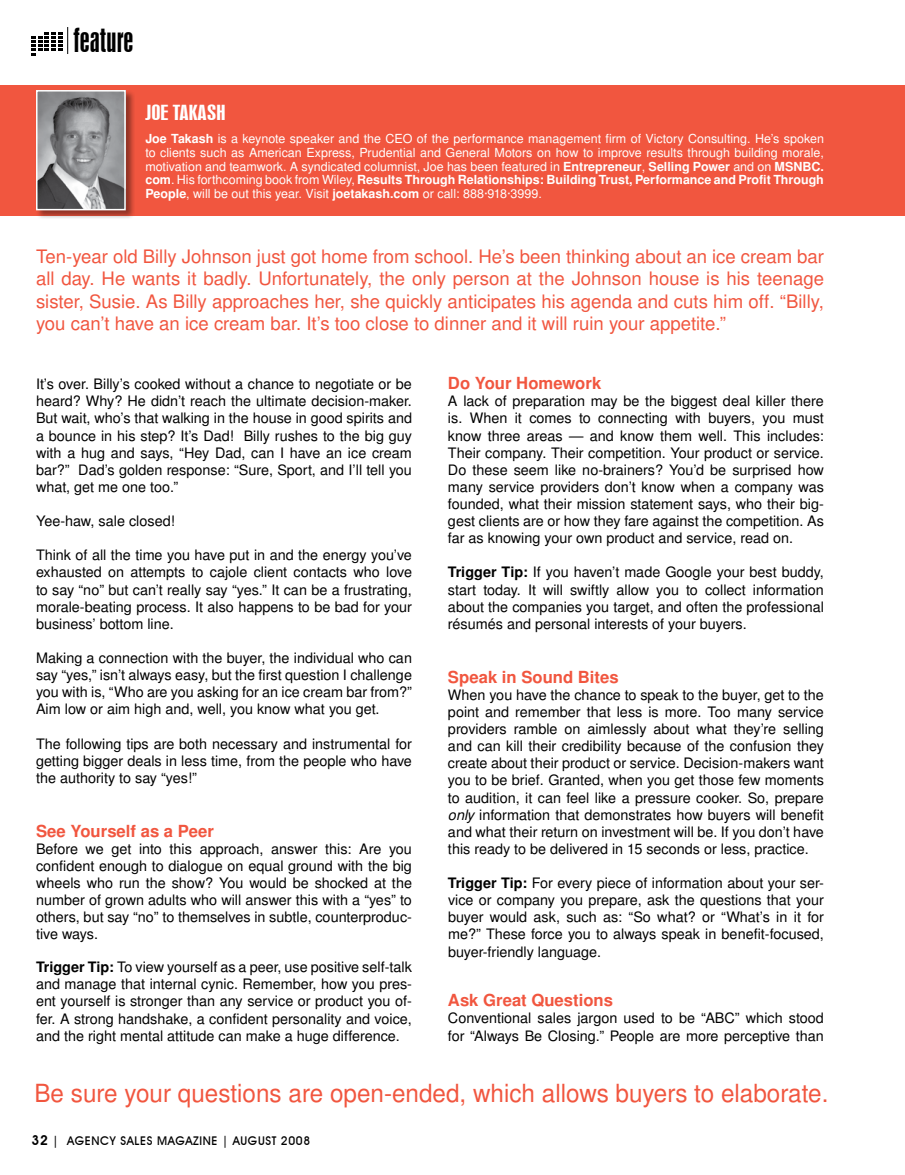
<style>
.page{position:relative;width:905px;height:1175px;background:#fff}
.page>*{position:absolute;margin:0;border:0;box-sizing:border-box;transform-origin:0 0}
.t1{font:31.05px "Swiss 924 BT Regular B";color:#000}
.t2{font:24.75px "Turkish Sans SSK";color:#f1563f}
.t3{font:19.5px "Swiss 924 BT Regular B";color:#fff;scale:1.25 1}
.t4{font:18.3px/22px "Turkish Sans SSK";color:#f1563f;text-align:justify}
.t5{font:700 16.5px "Turkish Sans SSK";color:#f1563f}
.t6{font:14.25px/17.1px "Turkish Sans SSK";color:#000;text-align:justify}
.t7{font:12.3px/13.8px "Turkish Sans SSK";color:#fff;text-align:justify}
.t8{font:500 12px "Avant Garde IT Cby BT";letter-spacing:.05em;color:#000}
.s1{font-weight:700}
.s2{font-style:italic}
.s3{font-weight:600;font-size:13.5px}
</style>
<div class="page">
<svg style="left:32px;top:27px;width:36px;height:29px"></svg>
<div style="left:0;top:86px;width:904px;height:130px;background:#f1563f"></div>
<div style="left:35px;top:89px;width:100px;height:131px;background:#000;opacity:.4"></div>
<img style="left:39px;top:93px;width:84px;height:114px">
<div style="left:36px;top:90px;width:90px;height:120px;border:2px solid #fff"></div>
<h1 class="t1" style="left:74px;top:22px;width:61px">feature</h1>
<h3 class="t3" style="left:145px;top:101px;width:66px">Joe Takash</h3>
<p class="t7" style="left:145px;top:131px;width:680px"><span class="s1">Joe Takash</span> is a keynote speaker and the CEO of the performance management firm of Victory Consulting. He’s spoken to clients such as American Express, Prudential and General Motors on how to improve results through building morale, motivation and teamwork. A syndicated columnist, Joe has been featured in <span class="s1">Entrepreneur</span>, <span class="s1">Selling Power</span> and on <span class="s1">MSNBC. com</span>. His forthcoming book from Wiley, <span class="s1">Results Through Relationships: Building Trust, Performance and Profit Through People</span>, will be out this year. Visit <span class="s1">joetakash.com</span> or call: 888·918·3999.</p>
<p class="t4" style="left:36px;top:245px;width:789px">Ten-year old Billy Johnson just got home from school. He’s been thinking about an ice cream bar all day. He wants it badly. Unfortunately, the only person at the Johnson house is his teenage sister, Susie. As Billy approaches her, she quickly anticipates his agenda and cuts him off. “Billy, you can’t have an ice cream bar. It’s too close to dinner and it will ruin your appetite.”</p>
<p class="t6" style="left:36px;top:375px;width:377px">It’s over. Billy’s cooked without a chance to negotiate or be heard? Why? He didn’t reach the ultimate decision-maker.<br>But wait, who’s that walking in the house in good spirits and a bounce in his step? It’s Dad! Billy rushes to the big guy with a hug and says, “Hey Dad, can I have an ice cream bar?” Dad’s golden response: “Sure, Sport, and I’ll tell you what, get me one too.”</p>
<p class="t6" style="left:36px;top:512px;width:140px">Yee-haw, sale closed!</p>
<p class="t6" style="left:36px;top:546px;width:377px">Think of all the time you have put in and the energy you’ve exhausted on attempts to cajole client contacts who love to say “no” but can’t really say “yes.” It can be a frustrating, morale-beating process. It also happens to be bad for your business’ bottom line.</p>
<p class="t6" style="left:36px;top:649px;width:377px">Making a connection with the buyer, the individual who can say “yes,” isn’t always easy, but the first question I challenge you with is, “Who are you asking for an ice cream bar from?” Aim low or aim high and, well, you know what you get.</p>
<p class="t6" style="left:36px;top:734px;width:377px">The following tips are both necessary and instrumental for getting bigger deals in less time, from the people who have the authority to say “yes!”</p>
<p class="t5" style="left:36px;top:821px;width:179px">See Yourself as a Peer</p>
<p class="t6" style="left:36px;top:840px;width:377px">Before we get into this approach, answer this: Are you confident enough to dialogue on equal ground with the big wheels who run the show? You would be shocked at the number of grown adults who will answer this with a “yes” to others, but say “no” to themselves in subtle, counterproduc&shy;tive ways.</p>
<p class="t6" style="left:36px;top:958px;width:377px"><span class="s1">Trigger Tip:</span> To view yourself as a peer, use positive self-talk and manage that internal cynic. Remember, how you pres&shy;ent yourself is stronger than any service or product you of&shy;fer. A strong handshake, a confident personality and voice, and the right mental attitude can make a huge difference.</p>
<p class="t5" style="left:448px;top:373px;width:155px">Do Your Homework</p>
<p class="t6" style="left:448px;top:392px;width:377px">A lack of preparation may be the biggest deal killer there is. When it comes to connecting with buyers, you must know three areas — and know them well. This includes:<br>Their company. Their competition. Your product or service.<br>Do these seem like no-brainers? You’d be surprised how many service providers don’t know when a company was founded, what their mission statement says, who their big&shy;gest clients are or how they fare against the competition. As far as knowing your own product and service, read on.</p>
<p class="t6" style="left:448px;top:563px;width:377px"><span class="s1">Trigger Tip:</span> If you haven’t made Google your best buddy, start today. It will swiftly allow you to collect information about the companies you target, and often the professional résumés and personal interests of your buyers.</p>
<p class="t5" style="left:448px;top:667px;width:172px">Speak in Sound Bites</p>
<p class="t6" style="left:448px;top:686px;width:377px">When you have the chance to speak to the buyer, get to the point and remember that less is more. Too many service providers ramble on aimlessly about what they’re selling and can kill their credibility because of the confusion they create about their product or service. Decision-makers want you to be brief. Granted, when you get those few moments to audition, it can feel like a pressure cooker. So, prepare <span class="s2">only</span> information that demonstrates how buyers will benefit and what their return on investment will be. If you don’t have this ready to be delivered in 15 seconds or less, practice.</p>
<p class="t6" style="left:448px;top:874px;width:377px"><span class="s1">Trigger Tip:</span> For every piece of information about your ser&shy;vice or company you prepare, ask the questions that your buyer would ask, such as: “So what? or “What’s in it for me?” These force you to always speak in benefit-focused, buyer-friendly language.</p>
<p class="t5" style="left:448px;top:990px;width:166px">Ask Great Questions</p>
<p class="t6" style="left:448px;top:1009px;width:377px">Conventional sales jargon used to be “ABC” which stood for “Always Be Closing.” People are more perceptive than</p>
<h2 class="t2" style="left:34px;top:1078px;width:795px">Be sure your questions are open-ended, which allows buyers to elaborate.</h2>
<p class="t8" style="left:32px;top:1133px;width:217px"><span class="s3">32</span> | AGENCY SALES MAGAZINE | AUGUST</p>
<p class="t8" style="left:281px;top:1133px;width:31px">2008</p>
</div>
